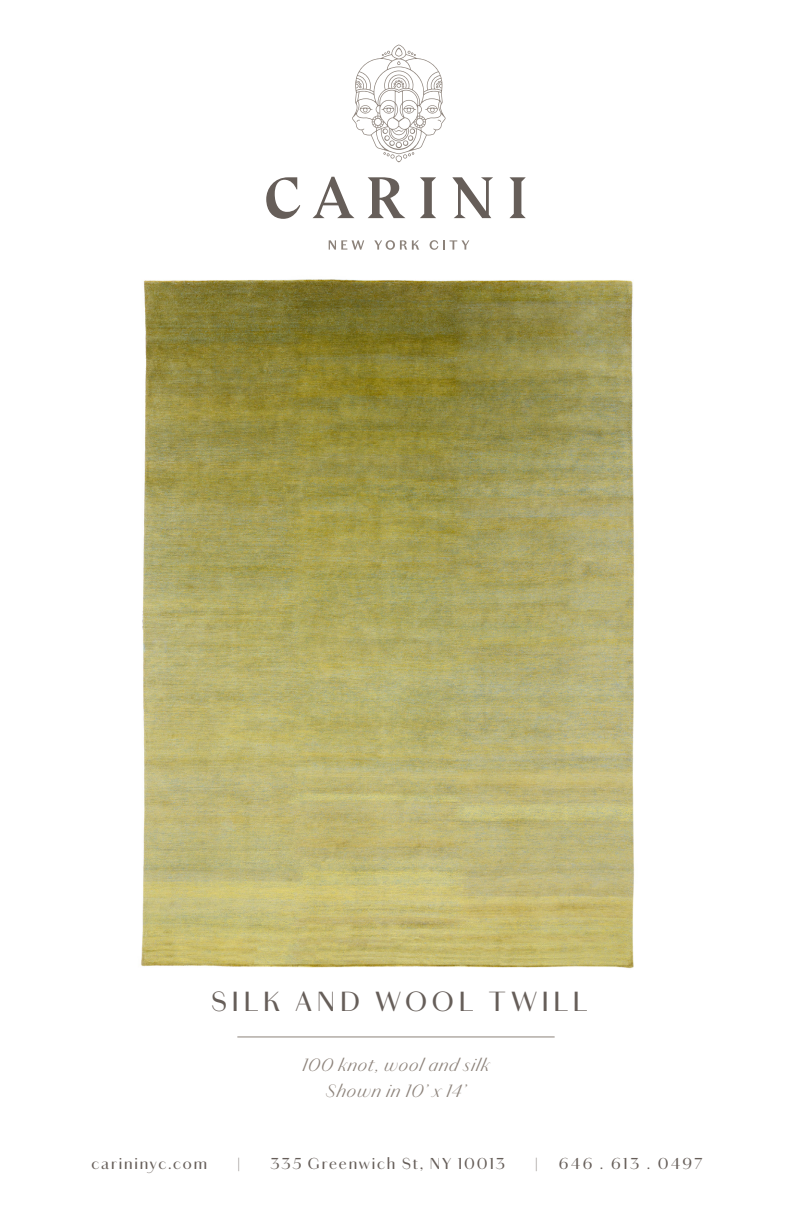
<style>
.page{position:relative;width:792px;height:1224px;background:#fff}
.page>*{position:absolute;margin:0;border:0;box-sizing:border-box;transform-origin:0 0}
.t1{font:28px "Chiswick Sans";letter-spacing:.17em;color:#665e59}
.t2{font:italic 300 18px "Chiswick Sans";letter-spacing:.06em;color:#8c827a}
.t3{font:16px "Chiswick Sans";letter-spacing:.115em;color:#665e59}
.t4{font:16px "Chiswick Sans";letter-spacing:.155em;color:#665e59}
</style>
<div class="page">
<hr style="left:237px;top:1037px;width:318px;height:1px;background:#8c827a">
<svg style="left:266px;top:177px;width:34px;height:42px"></svg>
<svg style="left:313px;top:177px;width:41px;height:41px"></svg>
<svg style="left:368px;top:177px;width:37px;height:41px"></svg>
<svg style="left:420px;top:177px;width:16px;height:41px"></svg>
<svg style="left:452px;top:177px;width:41px;height:41px"></svg>
<svg style="left:509px;top:177px;width:17px;height:41px"></svg>
<svg style="left:329px;top:240px;width:35px;height:10px"></svg>
<svg style="left:374px;top:240px;width:45px;height:10px"></svg>
<svg style="left:430px;top:240px;width:39px;height:10px"></svg>
<svg style="left:352px;top:45px;width:94px;height:117px"></svg>
<img style="left:141px;top:279px;width:493px;height:690px">
<p class="t1" style="left:211px;top:981px;width:378px">SILK AND WOOL TWILL</p>
<p class="t2" style="left:302px;top:1052px;width:188px">100 knot, wool and silk</p>
<p class="t2" style="left:326px;top:1078px;width:141px">Shown in 10’ x 14’</p>
<p class="t3" style="left:91px;top:1152px;width:117px">carininyc.com</p>
<p class="t3" style="left:237px;top:1152px;width:4px">|</p>
<p class="t3" style="left:270px;top:1152px;width:236px">335 Greenwich St, NY 10013</p>
<p class="t3" style="left:535px;top:1152px;width:4px">|</p>
<p class="t4" style="left:559px;top:1152px;width:145px">646 . 613 . 0497</p>
</div>
